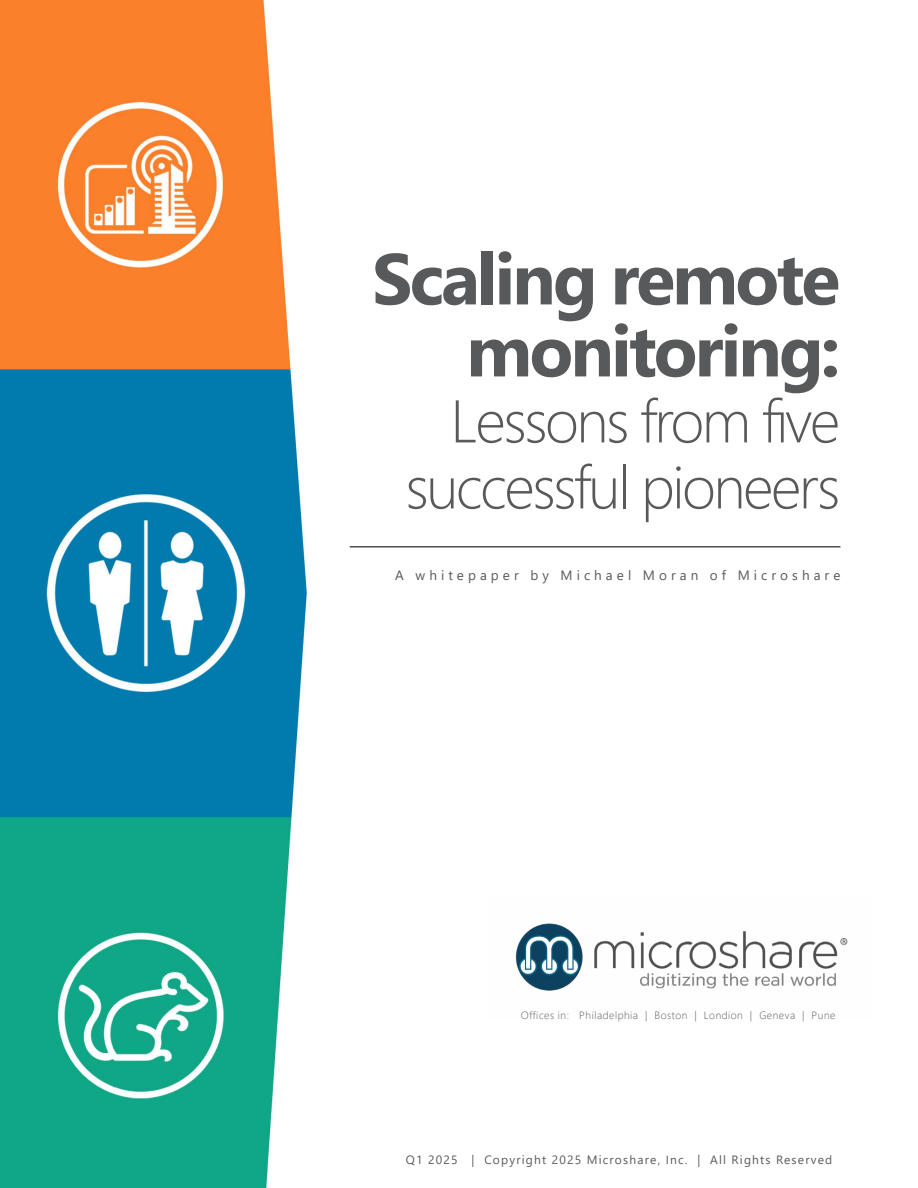
<style>
.page{position:relative;width:918px;height:1188px;background:#fff}
.page>*{position:absolute;margin:0;border:0;box-sizing:border-box;transform-origin:0 0}
.t1{font:700 72px/72px "Segoe UI";letter-spacing:-.04em;color:#58595b;text-align:right}
.t2{font:300 60px/66px "Segoe UI";letter-spacing:-.04em;color:#58595b;text-align:right}
.t3{font:13.5px "Segoe UI";letter-spacing:.3em;color:#58595b}
.t4{font:12px "Segoe UI";letter-spacing:.1em;color:#58595b}
.t5{font:300 10.5px "Segoe UI";letter-spacing:.05em;color:#58595b}
</style>
<div class="page">
<img style="left:0;top:0;width:841px;height:1188px">
<hr style="left:350px;top:546px;width:490px;height:2px;background:#4d4d4f">
<img style="left:486px;top:897px;width:362px;height:122px">
<h1 class="t1" style="left:372px;top:237px;width:470px">Scaling remote monitoring:</h1>
<h2 class="t2" style="left:405px;top:382px;width:436px">Lessons from five successful pioneers</h2>
<p class="t3" style="left:395px;top:562px;width:447px">A whitepaper by Michael Moran of Microshare</p>
<p class="t5" style="left:521px;top:1006px;width:316px">Offices in: Philadelphia | Boston | Londion | Geneva | Pune</p>
<p class="t4" style="left:406px;top:1148px;width:428px">Q1 2025 | Copyright 2025 Microshare, Inc. | All Rights Reserved</p>
</div>
